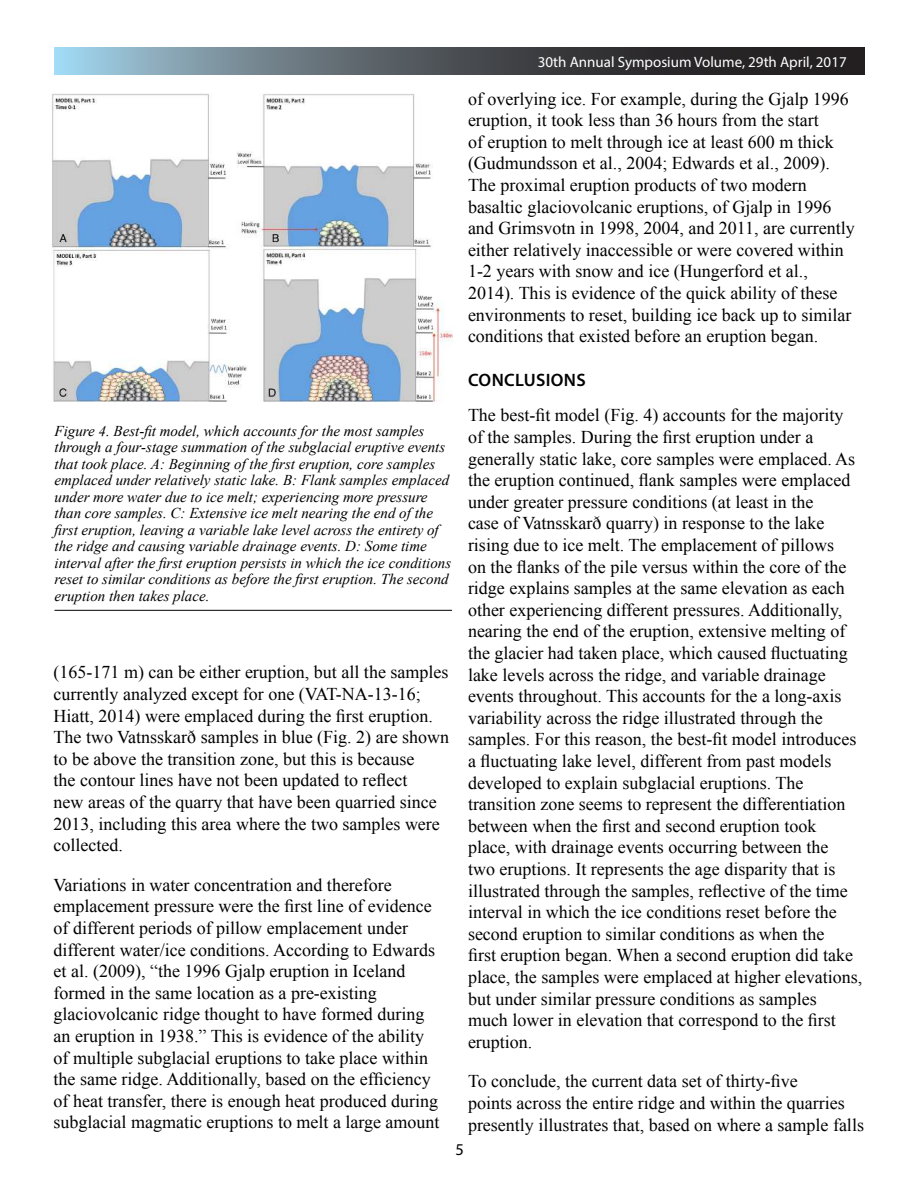
<style>
.page{position:relative;width:918px;height:1188px;background:#fff}
.page>*{position:absolute;margin:0;border:0;box-sizing:border-box;transform-origin:0 0}
.t1{font:18px/21.6px "Times New Roman";color:#000}
.t2{font:600 18px "Myriad Pro";letter-spacing:.02em;color:#000}
.t3{font:16.5px "Myriad Pro";color:#000}
.t4{font:italic 15px/16.5px "Times New Roman";color:#000}
.t5{font:15px "Myriad Pro";color:#fff}
</style>
<div class="page">
<img style="left:55px;top:48px;width:810px;height:26px">
<img style="left:52px;top:94px;width:400px;height:308px">
<hr style="left:55px;top:610px;width:397px;height:1px;background:#000">
<p class="t4" style="left:55px;top:422px;width:398px">Figure 4. Best-fit model, which accounts for the most samples through a four-stage summation of the subglacial eruptive events that took place. A: Beginning of the first eruption, core samples emplaced under relatively static lake. B: Flank samples emplaced under more water due to ice melt; experiencing more pressure than core samples. C: Extensive ice melt nearing the end of the first eruption, leaving a variable lake level across the entirety of the ridge and causing variable drainage events. D: Some time interval after the first eruption persists in which the ice conditions reset to similar conditions as before the first eruption. The second eruption then takes place.</p>
<p class="t1" style="left:54px;top:661px;width:397px">(165-171 m) can be either eruption, but all the samples currently analyzed except for one (VAT-NA-13-16; Hiatt, 2014) were emplaced during the first eruption.<br>The two Vatnsskarð samples in blue (Fig. 2) are shown to be above the transition zone, but this is because<br>the contour lines have not been updated to reflect<br>new areas of the quarry that have been quarried since 2013, including this area where the two samples were collected.</p>
<p class="t1" style="left:54px;top:874px;width:388px">Variations in water concentration and therefore emplacement pressure were the first line of evidence of different periods of pillow emplacement under different water/ice conditions. According to Edwards et al. (2009), “the 1996 Gjalp eruption in Iceland formed in the same location as a pre-existing glaciovolcanic ridge thought to have formed during an eruption in 1938.” This is evidence of the ability of multiple subglacial eruptions to take place within the same ridge. Additionally, based on the efficiency of heat transfer, there is enough heat produced during subglacial magmatic eruptions to melt a large amount</p>
<p class="t5" style="left:538px;top:56px;width:310px">30th Annual Symposium Volume, 29th April, 2017</p>
<p class="t1" style="left:468px;top:88px;width:388px">of overlying ice. For example, during the Gjalp 1996 eruption, it took less than 36 hours from the start<br>of eruption to melt through ice at least 600 m thick (Gudmundsson et al., 2004; Edwards et al., 2009).<br>The proximal eruption products of two modern basaltic glaciovolcanic eruptions, of Gjalp in 1996 and Grimsvotn in 1998, 2004, and 2011, are currently either relatively inaccessible or were covered within 1-2 years with snow and ice (Hungerford et al., 2014). This is evidence of the quick ability of these environments to reset, building ice back up to similar conditions that existed before an eruption began.</p>
<p class="t2" style="left:468px;top:374px;width:119px">CONCLUSIONS</p>
<p class="t1" style="left:468px;top:404px;width:396px">The best-fit model (Fig. 4) accounts for the majority of the samples. During the first eruption under a generally static lake, core samples were emplaced. As the eruption continued, flank samples were emplaced under greater pressure conditions (at least in the<br>case of Vatnsskarð quarry) in response to the lake rising due to ice melt. The emplacement of pillows<br>on the flanks of the pile versus within the core of the ridge explains samples at the same elevation as each other experiencing different pressures. Additionally, nearing the end of the eruption, extensive melting of the glacier had taken place, which caused fluctuating lake levels across the ridge, and variable drainage events throughout. This accounts for the a long-axis variability across the ridge illustrated through the samples. For this reason, the best-fit model introduces a fluctuating lake level, different from past models developed to explain subglacial eruptions. The transition zone seems to represent the differentiation between when the first and second eruption took place, with drainage events occurring between the<br>two eruptions. It represents the age disparity that is illustrated through the samples, reflective of the time interval in which the ice conditions reset before the second eruption to similar conditions as when the<br>first eruption began. When a second eruption did take place, the samples were emplaced at higher elevations, but under similar pressure conditions as samples<br>much lower in elevation that correspond to the first eruption.</p>
<p class="t1" style="left:468px;top:1070px;width:398px">To conclude, the current data set of thirty-five<br>points across the entire ridge and within the quarries presently illustrates that, based on where a sample falls</p>
<p class="t3" style="left:456px;top:1144px;width:10px">5</p>
</div>
